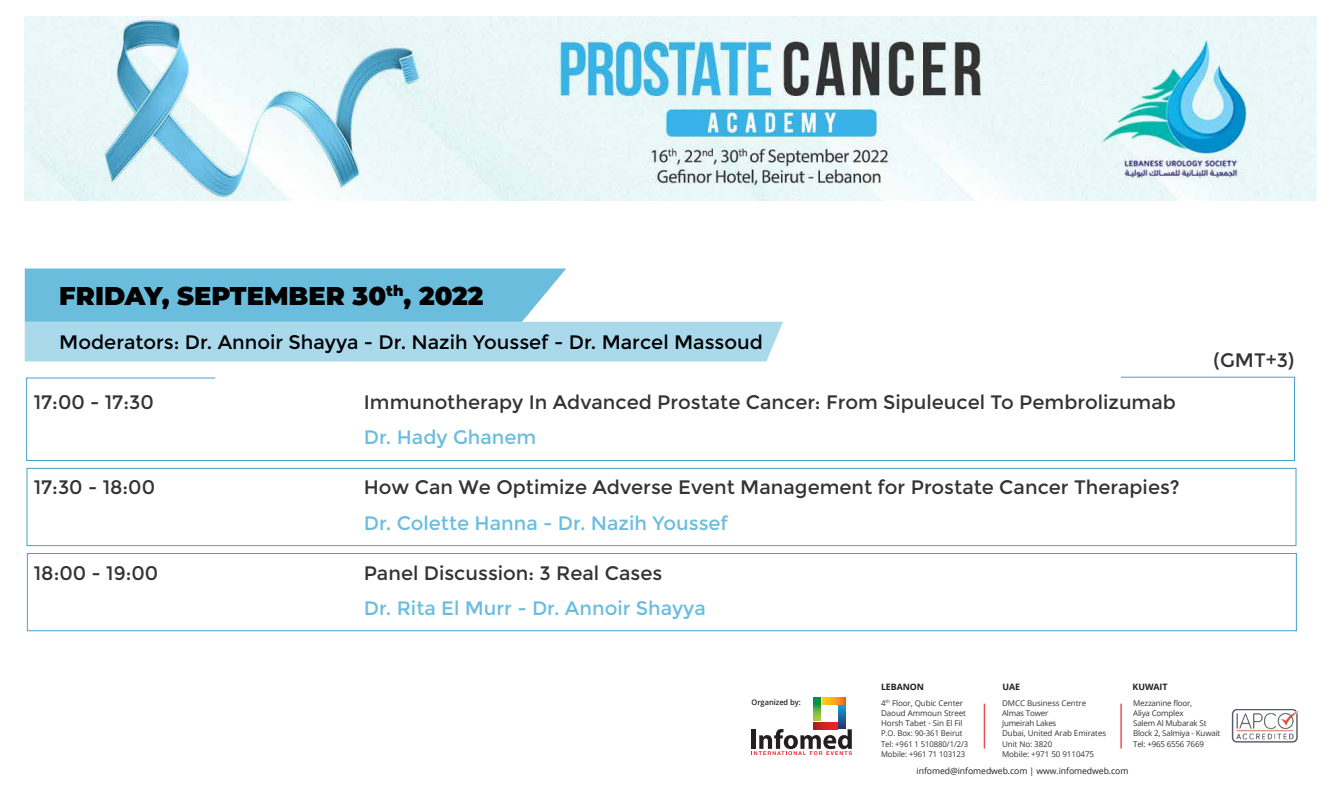
<style>
.page{position:relative;width:1341px;height:810px;background:#fff}
.page>*{position:absolute;margin:0;border:0;box-sizing:border-box;transform-origin:0 0}
.t1{font:44.85px "Open Sans";color:#ec1c24;scale:.36 1}
.t2{font:900 25.72px "Montserrat";color:#000}
.t3{font:19.5px "Montserrat";color:#333}
.t4{font:19.5px "Montserrat";color:#6bbdde}
.t5{font:19.5px "Montserrat";color:#000}
.t6{font:700 8.77px "Open Sans";letter-spacing:-.005em;color:#231f20}
.t7{font:8.62px "Open Sans";letter-spacing:-.01em;color:#231f20}
.t8{font:7.95px/10.3px "Open Sans";letter-spacing:-.01em;color:#333}
.t9{font:600 7.73px "Open Sans";color:#231f20;scale:.96 1}
</style>
<div class="page">
<svg style="left:814px;top:697px;width:7px;height:24px"></svg>
<svg style="left:839px;top:705px;width:7px;height:24px"></svg>
<svg style="left:814px;top:722px;width:23px;height:7px"></svg>
<svg style="left:822px;top:697px;width:24px;height:7px"></svg>
<svg style="left:752px;top:729px;width:100px;height:26px"></svg>
<img style="left:1231px;top:709px;width:68px;height:34px">
<svg style="left:25px;top:268px;width:758px;height:94px"></svg>
<svg style="left:26px;top:377px;width:1269px;height:84px"></svg>
<div style="left:27px;top:468px;width:1269px;height:78px;border:1px solid #44a1ca"></div>
<div style="left:27px;top:553px;width:1270px;height:78px;border:1px solid #44a1ca"></div>
<img style="left:24px;top:17px;width:1293px;height:184px">
<h2 class="t2" style="left:59px;top:278px;width:426px">FRIDAY, SEPTEMBER 30<sup>th</sup>, 2022</h2>
<h3 class="t5" style="left:59px;top:330px;width:705px">Moderators: Dr. Annoir Shayya - Dr. Nazih Youssef - Dr. Marcel Massoud</h3>
<h3 class="t3" style="left:34px;top:391px;width:121px">17:00 - 17:30</h3>
<h3 class="t3" style="left:364px;top:391px;width:814px">Immunotherapy In Advanced Prostate Cancer: From Sipuleucel To Pembrolizumab</h3>
<h3 class="t4" style="left:364px;top:426px;width:174px">Dr. Hady Ghanem</h3>
<h3 class="t3" style="left:34px;top:476px;width:123px">17:30 - 18:00</h3>
<h3 class="t3" style="left:364px;top:476px;width:818px">How Can We Optimize Adverse Event Management for Prostate Cancer Therapies?</h3>
<h3 class="t4" style="left:364px;top:511px;width:366px">Dr. Colette Hanna - Dr. Nazih Youssef</h3>
<h3 class="t3" style="left:34px;top:562px;width:126px">18:00 - 19:00</h3>
<h3 class="t3" style="left:364px;top:562px;width:300px">Panel Discussion: 3 Real Cases</h3>
<h3 class="t4" style="left:364px;top:597px;width:343px">Dr. Rita El Murr - Dr. Annoir Shayya</h3>
<h3 class="t3" style="left:1214px;top:349px;width:82px">(GMT+3)</h3>
<p class="t6" style="left:881px;top:681px;width:45px">LEBANON</p>
<p class="t6" style="left:1003px;top:681px;width:19px">UAE</p>
<h1 class="t1" style="left:980px;top:691px;width:26px">|</h1>
<h1 class="t1" style="left:1117px;top:691px;width:26px">|</h1>
<p class="t6" style="left:1133px;top:681px;width:36px">KUWAIT</p>
<p class="t9" style="left:752px;top:697px;width:53px">Organized by:</p>
<p class="t8" style="left:881px;top:697px;width:89px">4<sup>th</sup> Floor, Qubic Center<br>Daoud Ammoun Street<br>Horsh Tabet - Sin El Fil<br>P.O. Box: 90-361 Beirut<br>Tel: +961 1 510880/1/2/3<br>Mobile: +961 71 103123</p>
<p class="t7" style="left:917px;top:765px;width:213px">infomed@infomedweb.com | www.infomedweb.com</p>
<p class="t8" style="left:1002px;top:697px;width:106px">DMCC Business Centre<br>Almas Tower<br>Jumeirah Lakes<br>Dubai, United Arab Emirates<br>Unit No: 3820<br>Mobile: +971 50 9110475</p>
<p class="t8" style="left:1133px;top:697px;width:89px">Mezzanine floor,<br>Aliya Complex<br>Salem Al Mubarak St<br>Block 2, Salmiya - Kuwait<br>Tel: +965 6556 7669</p>
</div>
